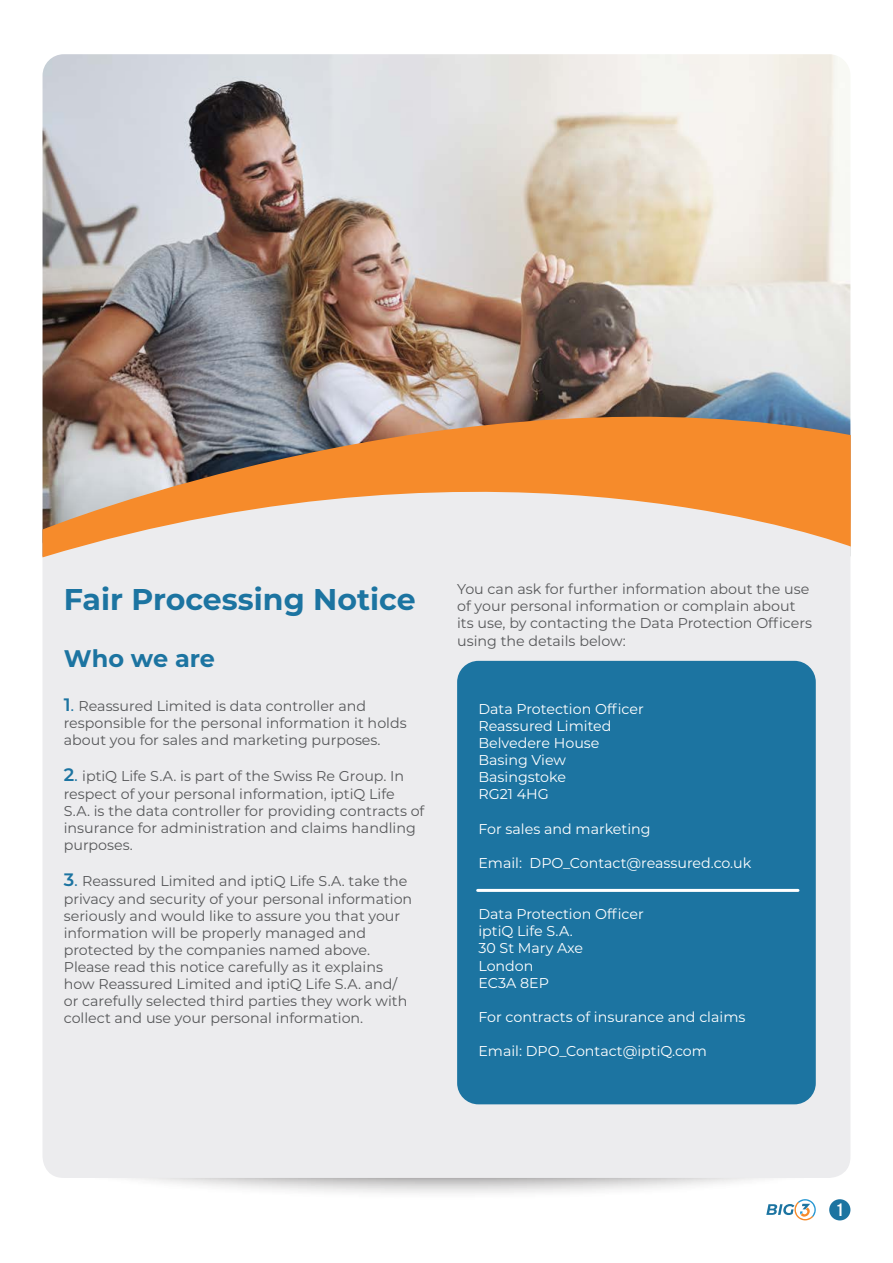
<style>
.page{position:relative;width:893px;height:1263px;background:#fff}
.page>*{position:absolute;margin:0;border:0;box-sizing:border-box;transform-origin:0 0}
.t1{font:700 30px "Montserrat";color:#1c74a1}
.t2{font:700 24px "Montserrat";color:#1c74a1}
.t3{font:18px "Bebas Neue";color:#fff}
.t4{font:14.25px/17.1px "Montserrat";color:#57585a}
.t5{font:14.25px "Montserrat";color:#fff}
.s1{font-weight:600;font-size:18px;color:#1c74a1}
.s2{font-size:18px;color:#1c74a1}
</style>
<div class="page">
<div style="left:44px;top:1085px;width:807px;height:115px;background:#231f20;opacity:.75"></div>
<div style="left:829px;top:1199px;width:21px;height:21px;background:#1c74a1;border-radius:50%"></div>
<svg style="left:766px;top:1199px;width:50px;height:21px"></svg>
<img style="left:43px;top:54px;width:807px;height:308px">
<div style="left:43px;top:557px;width:807px;height:621px;background:#ececee"></div>
<div style="left:457px;top:661px;width:359px;height:443px;background:#1c74a1;border-radius:21px"></div>
<img style="left:43px;top:362px;width:808px;height:195px">
<hr style="left:478px;top:889px;width:320px;height:3px;background:#fff">
<p class="t1" style="left:64px;top:577px;width:353px">Fair Processing Notice</p>
<p class="t2" style="left:64px;top:641px;width:153px">Who we are</p>
<p class="t4" style="left:64px;top:696px;width:344px"><span class="s1">1</span><span class="s2">.</span> Reassured Limited is data controller and responsible for the personal information it holds about you for sales and marketing purposes.</p>
<p class="t4" style="left:64px;top:767px;width:362px"><span class="s1">2</span><span class="s2">.</span> iptiQ Life S.A. is part of the Swiss Re Group. In respect of your personal information, iptiQ Life S.A. is the data controller for providing contracts of insurance for administration and claims handling purposes.</p>
<p class="t4" style="left:64px;top:872px;width:350px"><span class="s1">3</span><span class="s2">.</span> Reassured Limited and iptiQ Life S.A. take the privacy and security of your personal information seriously and would like to assure you that your information will be properly managed and protected by the companies named above.<br>Please read this notice carefully as it explains how Reassured Limited and iptiQ Life S.A. and/ or carefully selected third parties they work with collect and use your personal information.</p>
<p class="t4" style="left:457px;top:580px;width:356px">You can ask for further information about the use of your personal information or complain about its use, by contacting the Data Protection Officers using the details below:</p>
<p class="t5" style="left:478px;top:699px;width:167px">Data Protection Officer</p>
<p class="t5" style="left:478px;top:716px;width:135px">Reassured Limited</p>
<p class="t5" style="left:478px;top:733px;width:123px">Belvedere House</p>
<p class="t5" style="left:478px;top:750px;width:89px">Basing View</p>
<p class="t5" style="left:478px;top:767px;width:89px">Basingstoke</p>
<p class="t5" style="left:478px;top:785px;width:72px">RG21 4HG</p>
<p class="t5" style="left:478px;top:819px;width:174px">For sales and marketing</p>
<p class="t5" style="left:478px;top:853px;width:274px">Email: DPO_Contact@reassured.co.uk</p>
<p class="t5" style="left:478px;top:904px;width:167px">Data Protection Officer</p>
<p class="t5" style="left:478px;top:921px;width:96px">iptiQ Life S.A.</p>
<p class="t5" style="left:478px;top:938px;width:106px">30 St Mary Axe</p>
<p class="t5" style="left:478px;top:956px;width:57px">London</p>
<p class="t5" style="left:478px;top:973px;width:72px">EC3A 8EP</p>
<p class="t5" style="left:478px;top:1007px;width:269px">For contracts of insurance and claims</p>
<p class="t5" style="left:478px;top:1041px;width:230px">Email: DPO_Contact@iptiQ.com</p>
<p class="t3" style="left:836px;top:1200px;width:9px">1</p>
</div>
